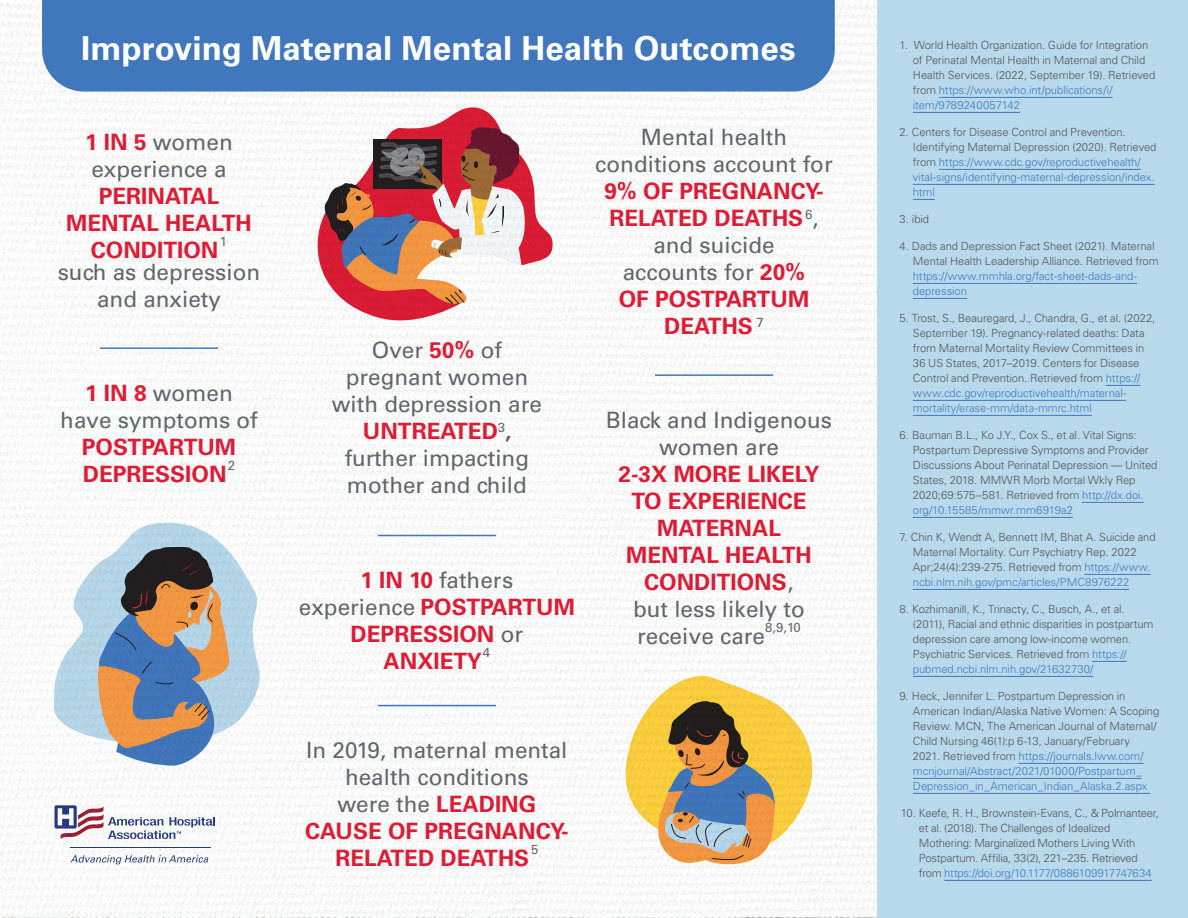
<style>
.page{position:relative;width:1188px;height:918px;background:#fff}
.page>*{position:absolute;margin:0;border:0;box-sizing:border-box;transform-origin:0 0}
.t1{font:700 33px "Univers LT Std";color:#fff}
.t2{font:22.5px/27px "Univers LT Std";color:#62656a;text-align:center}
.t3{font:700 22.5px/27px "Univers LT Std";color:#dd1d35;text-align:center}
.t4{font:13.05px "Univers LT Std";color:#62656a}
.t5{font:300 11.25px/15px "Univers LT Std";letter-spacing:-.01em;color:#545555}
.t6{font:300 11.25px/15px "Univers LT Std";letter-spacing:-.01em;color:#4178bd}
.s1{font-weight:700;color:#dd1d35}
.s2{font-weight:700}
.s3{font-weight:400;color:#62656a}
.s4{color:#4178bd}
.s5{color:#545555}
</style>
<div class="page">
<svg style="left:50px;top:521px;width:213px;height:236px"></svg>
<svg style="left:94px;top:544px;width:136px;height:222px"></svg>
<svg style="left:314px;top:106px;width:241px;height:222px"></svg>
<svg style="left:324px;top:127px;width:206px;height:187px"></svg>
<svg style="left:622px;top:675px;width:195px;height:195px"></svg>
<div style="left:42px;top:0;width:793px;height:92px;background:#4178bd"></div>
<div style="left:878px;top:0;width:310px;height:918px;background:#b8d9ec"></div>
<hr style="left:939px;top:97px;width:174px;height:1px;background:#4178bd">
<hr style="left:913px;top:112px;width:107px;height:1px;background:#4178bd">
<hr style="left:939px;top:169px;width:202px;height:1px;background:#4178bd">
<hr style="left:913px;top:184px;width:242px;height:1px;background:#4178bd">
<svg style="left:913px;top:199px;width:22px;height:1px"></svg>
<hr style="left:913px;top:283px;width:224px;height:1px;background:#4178bd">
<hr style="left:913px;top:298px;width:54px;height:1px;background:#4178bd">
<hr style="left:1106px;top:385px;width:34px;height:1px;background:#4178bd">
<hr style="left:913px;top:400px;width:213px;height:1px;background:#4178bd">
<hr style="left:913px;top:415px;width:179px;height:1px;background:#4178bd">
<hr style="left:1082px;top:502px;width:62px;height:1px;background:#4178bd">
<hr style="left:913px;top:517px;width:160px;height:1px;background:#4178bd">
<hr style="left:1084px;top:574px;width:67px;height:1px;background:#4178bd">
<hr style="left:913px;top:589px;width:216px;height:1px;background:#4178bd">
<hr style="left:1092px;top:661px;width:35px;height:1px;background:#4178bd">
<hr style="left:913px;top:676px;width:180px;height:1px;background:#4178bd">
<hr style="left:1019px;top:763px;width:125px;height:1px;background:#4178bd">
<hr style="left:913px;top:778px;width:229px;height:1px;background:#4178bd">
<hr style="left:913px;top:793px;width:237px;height:1px;background:#4178bd">
<hr style="left:944px;top:880px;width:208px;height:1px;background:#4178bd">
<hr style="left:378px;top:535px;width:118px;height:1px;background:#4178bd">
<hr style="left:100px;top:347px;width:118px;height:2px;background:#4178bd">
<hr style="left:378px;top:705px;width:118px;height:1px;background:#4178bd">
<hr style="left:655px;top:374px;width:118px;height:2px;background:#4178bd">
<hr style="left:70px;top:847px;width:140px;height:1px;background:#253a80">
<svg style="left:71px;top:855px;width:137px;height:9px"></svg>
<svg style="left:54px;top:804px;width:161px;height:37px"></svg>
<h1 class="t1" style="left:81px;top:29px;width:716px">Improving Maternal Mental Health Outcomes</h1>
<h2 class="t2" style="left:85px;top:128px;width:149px;text-align:left"><span class="s1">1 IN 5</span> women experience a</h2>
<h2 class="t3" style="left:66px;top:183px;width:187px">PERINATAL<br>MENTAL HEALTH<br>CONDITION</h2>
<p class="t4" style="left:220px;top:233px;width:9px">1</p>
<h2 class="t2" style="left:58px;top:259px;width:204px">such as depression and anxiety</h2>
<h2 class="t2" style="left:60px;top:380px;width:199px"><span class="s1">1 IN 8</span> women have symptoms of</h2>
<h2 class="t3" style="left:82px;top:434px;width:156px;text-align:left">POSTPARTUM<br>DEPRESSION</h2>
<p class="t4" style="left:228px;top:458px;width:9px">2</p>
<h2 class="t2" style="left:332px;top:337px;width:212px">Over <span class="s1">50%</span> of pregnant women with depression are<br><span class="s1">UNTREATED</span><sup>3</sup><span class="s2">, </span>further impacting mother and child</h2>
<h2 class="t3" style="left:299px;top:567px;width:277px">1 IN 10 <span class="s3">fathers<br>experience</span> POSTPARTUM<br>DEPRESSION <span class="s3">or<br></span>ANXIETY</h2>
<p class="t4" style="left:483px;top:645px;width:9px">4</p>
<h2 class="t2" style="left:595px;top:124px;width:239px">Mental health conditions account for</h2>
<h2 class="t3" style="left:604px;top:178px;width:221px">9% OF PREGNANCY-<br>RELATED DEATHS<sup>6</sup><span class="s3">, and suicide accounts for</span> 20%<br>OF POSTPARTUM<br>DEATHS <sup>7</sup></h2>
<h2 class="t2" style="left:606px;top:407px;width:228px">Black and Indigenous women are</h2>
<h2 class="t3" style="left:619px;top:461px;width:202px">2-3X MORE LIKELY</h2>
<h2 class="t3" style="left:631px;top:488px;width:177px">TO EXPERIENCE</h2>
<h2 class="t3" style="left:657px;top:515px;width:125px">MATERNAL</h2>
<h2 class="t3" style="left:626px;top:542px;width:187px">MENTAL HEALTH</h2>
<h2 class="t3" style="left:644px;top:569px;width:151px">CONDITIONS<span class="s3">,</span></h2>
<h2 class="t2" style="left:633px;top:596px;width:173px">but less likely to</h2>
<h2 class="t2" style="left:637px;top:623px;width:130px">receive care</h2>
<p class="t4" style="left:765px;top:620px;width:37px">8,9,10</p>
<h2 class="t2" style="left:305px;top:737px;width:265px">In 2019, maternal mental health conditions<br>were the <span class="s1">LEADING<br>CAUSE OF PREGNANCY-<br>RELATED DEATHS</span></h2>
<p class="t4" style="left:531px;top:842px;width:9px">5</p>
<p class="t5" style="left:913px;top:37px;width:244px;text-indent:-14px">1. World Health Organization. Guide for Integration of Perinatal Mental Health in Maternal and Child Health Services. (2022, September 19). Retrieved from <span class="s4">https://www.who.int/publications/i/ item/9789240057142</span></p>
<p class="t6" style="left:913px;top:124px;width:245px;text-indent:-13px"><span class="s5">2. Centers for Disease Control and Prevention.<br>Identifying Maternal Depression (2020). Retrieved from</span> https://www.cdc.gov/reproductivehealth/ vital-signs/identifying-maternal-depression/index. html</p>
<p class="t5" style="left:899px;top:211px;width:31px">3. ibid</p>
<p class="t5" style="left:913px;top:238px;width:247px;text-indent:-13px">4. Dads and Depression Fact Sheet (2021). Maternal<br>Mental Health Leadership Alliance. Retrieved from</p>
<p class="t6" style="left:913px;top:268px;width:226px">https://www.mmhla.org/fact-sheet-dads-and&shy;depression</p>
<p class="t5" style="left:913px;top:310px;width:244px;text-indent:-14px">5. Trost, S., Beauregard, J., Chandra, G., et al. (2022, September 19). Pregnancy-related deaths: Data from Maternal Mortality Review Committees in 36 US States, 2017–2019. Centers for Disease Control and Prevention. Retrieved from <span class="s4">https:// www.cdc.gov/reproductivehealth/maternal&shy;mortality/erase-mm/data-mmrc.html</span></p>
<p class="t5" style="left:913px;top:427px;width:246px;text-indent:-13px">6. Bauman B.L., Ko J.Y., Cox S., et al. Vital Signs:<br>Postpartum Depressive Symptoms and Provider Discussions About Perinatal Depression — United States, 2018. MMWR Morb Mortal Wkly Rep 2020;69:575–581. Retrieved from <span class="s4">http://dx.doi. org/10.15585/mmwr.mm6919a2</span></p>
<p class="t5" style="left:913px;top:529px;width:244px;text-indent:-14px">7. Chin K, Wendt A, Bennett IM, Bhat A. Suicide and Maternal Mortality. Curr Psychiatry Rep. 2022<br>Apr;24(4):239-275. Retrieved from <span class="s4">https://www. ncbi.nlm.nih.gov/pmc/articles/PMC8976222</span></p>
<p class="t5" style="left:913px;top:601px;width:242px;text-indent:-14px">8. Kozhimanill, K., Trinacty, C., Busch, A., et al. (2011), Racial and ethnic disparities in postpartum depression care among low-income women.<br>Psychiatric Services. Retrieved from <span class="s4">https:// pubmed.ncbi.nlm.nih.gov/21632730/</span></p>
<p class="t5" style="left:913px;top:688px;width:248px;text-indent:-13px">9. Heck, Jennifer L. Postpartum Depression in American Indian/Alaska Native Women: A Scoping Review. MCN, The American Journal of Maternal/ Child Nursing 46(1):p 6-13, January/February 2021. Retrieved from <span class="s4">https://journals.lww.com/ mcnjournal/Abstract/2021/01000/Postpartum_ Depression_in_American_Indian_Alaska.2.aspx</span></p>
<p class="t5" style="left:919px;top:805px;width:242px;text-indent:-18px">10. Keefe, R. H., Brownstein-Evans, C., &amp; Polmanteer, et al. (2018). The Challenges of Idealized Mothering: Marginalized Mothers Living With Postpartum. Affilia, 33(2), 221–235. Retrieved from <span class="s4">https://doi.org/10.1177/0886109917747634</span></p>
</div>
